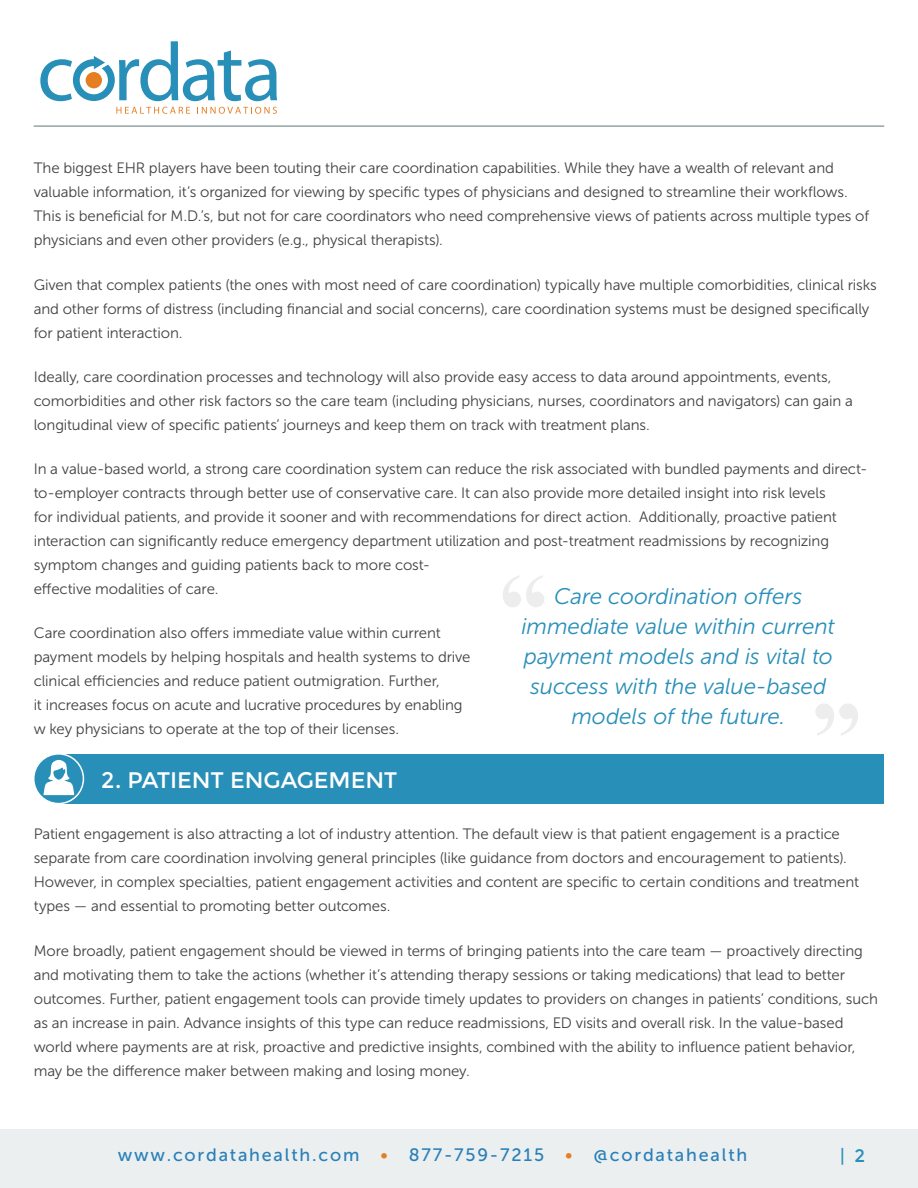
<style>
.page{position:relative;width:918px;height:1188px;background:#fff}
.page>*{position:absolute;margin:0;border:0;box-sizing:border-box;transform-origin:0 0}
.t1{font:italic 22.5px/30px "Museo Sans 300";letter-spacing:-.005em;color:#288fb8;text-align:center}
.t2{font:22.5px "Montserrat";letter-spacing:-.005em;color:#fff}
.t3{font:18px "Montserrat";color:#288fb8}
.t4{font:17.85px "Museo Sans 500";letter-spacing:.1em;color:#2880b9}
.t5{font:15px/24px "Museo Sans 300";letter-spacing:-.005em;color:#414042}
.s1{color:#e57e25}
</style>
<div class="page">
<div style="left:0;top:1129px;width:918px;height:59px;background:#ebeff0"></div>
<svg style="left:116px;top:107px;width:74px;height:7px"></svg>
<svg style="left:197px;top:107px;width:80px;height:7px"></svg>
<svg style="left:40px;top:41px;width:237px;height:60px"></svg>
<hr style="left:34px;top:125px;width:850px;height:2px;background:#94a4a5">
<div style="left:57px;top:754px;width:827px;height:50px;background:#288fb8"></div>
<svg style="left:34px;top:754px;width:49px;height:50px"></svg>
<div style="left:33px;top:753px;width:51px;height:51px;border:2px solid #fff;border-radius:50%"></div>
<svg style="left:43px;top:760px;width:31px;height:35px"></svg>
<svg style="left:503px;top:575px;width:41px;height:32px"></svg>
<svg style="left:815px;top:704px;width:43px;height:32px"></svg>
<p class="t5" style="left:34px;top:156px;width:837px">The biggest EHR players have been touting their care coordination capabilities. While they have a wealth of relevant and valuable information, it’s organized for viewing by specific types of physicians and designed to streamline their workflows.<br>This is beneficial for M.D.’s, but not for care coordinators who need comprehensive views of patients across multiple types of physicians and even other providers (e.g., physical therapists).</p>
<p class="t5" style="left:34px;top:272px;width:845px">Given that complex patients (the ones with most need of care coordination) typically have multiple comorbidities, clinical risks and other forms of distress (including financial and social concerns), care coordination systems must be designed specifically for patient interaction.</p>
<p class="t5" style="left:34px;top:365px;width:821px">Ideally, care coordination processes and technology will also provide easy access to data around appointments, events, comorbidities and other risk factors so the care team (including physicians, nurses, coordinators and navigators) can gain a longitudinal view of specific patients’ journeys and keep them on track with treatment plans.</p>
<p class="t5" style="left:34px;top:457px;width:835px">In a value-based world, a strong care coordination system can reduce the risk associated with bundled payments and direct&shy;to-employer contracts through better use of conservative care. It can also provide more detailed insight into risk levels<br>for individual patients, and provide it sooner and with recommendations for direct action. Additionally, proactive patient interaction can significantly reduce emergency department utilization and post-treatment readmissions by recognizing symptom changes and guiding patients back to more cost-<br>effective modalities of care.</p>
<p class="t5" style="left:34px;top:621px;width:438px">Care coordination also offers immediate value within current payment models by helping hospitals and health systems to drive clinical efficiencies and reduce patient outmigration. Further,<br>it increases focus on acute and lucrative procedures by enabling w key physicians to operate at the top of their licenses.</p>
<h1 class="t2" style="left:101px;top:767px;width:298px">2. PATIENT ENGAGEMENT</h1>
<h1 class="t1" style="left:522px;top:581px;width:315px">Care coordination offers immediate value within current payment models and is vital to success with the value-based models of the future.</h1>
<p class="t5" style="left:34px;top:822px;width:827px">Patient engagement is also attracting a lot of industry attention. The default view is that patient engagement is a practice separate from care coordination involving general principles (like guidance from doctors and encouragement to patients).<br>However, in complex specialties, patient engagement activities and content are specific to certain conditions and treatment types — and essential to promoting better outcomes.</p>
<p class="t5" style="left:34px;top:938px;width:846px">More broadly, patient engagement should be viewed in terms of bringing patients into the care team — proactively directing and motivating them to take the actions (whether it’s attending therapy sessions or taking medications) that lead to better outcomes. Further, patient engagement tools can provide timely updates to providers on changes in patients’ conditions, such as an increase in pain. Advance insights of this type can reduce readmissions, ED visits and overall risk. In the value-based world where payments are at risk, proactive and predictive insights, combined with the ability to influence patient behavior, may be the difference maker between making and losing money.</p>
<p class="t4" style="left:118px;top:1145px;width:631px">www.cordatahealth.com <span class="s1">•</span> 877-759-7215 <span class="s1">•</span> @cordatahealth</p>
<p class="t3" style="left:840px;top:1145px;width:27px">| 2</p>
</div>
